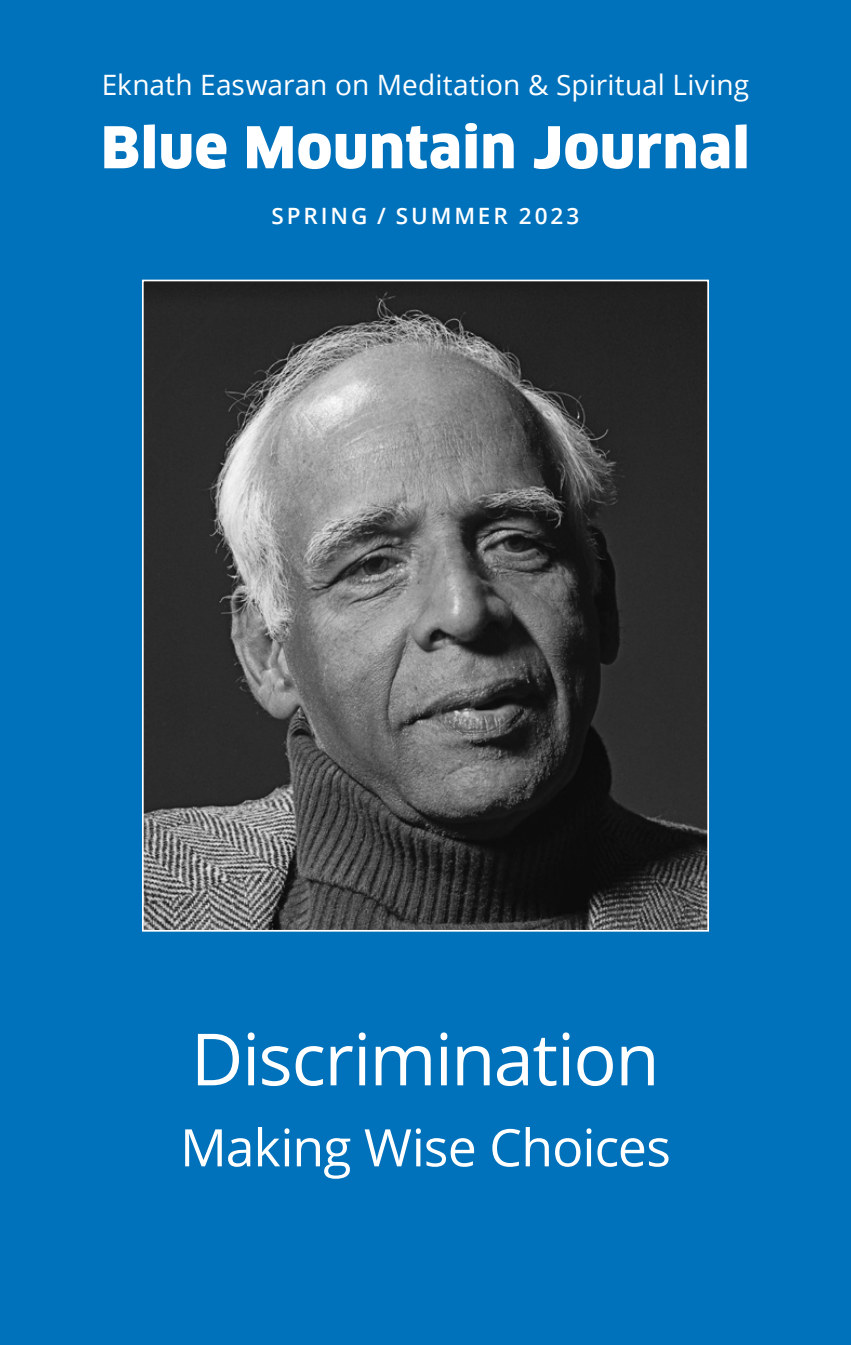
<style>
.page{position:relative;width:851px;height:1345px;background:#fff}
.page>*{position:absolute;margin:0;border:0;box-sizing:border-box;transform-origin:0 0}
.Cover{font:72px "Open Sans";letter-spacing:-.02em;color:#fff}
.Cover_BMJ_Clan_OT{font:900 56.02px "Clan OT";letter-spacing:.01em;color:#fff}
.Cover-2{font:51.75px "Open Sans";letter-spacing:-.02em;color:#fff}
.Cover_pre-title{font:28.12px "Open Sans";color:#fff}
.Cover_issue_season{font:600 22.5px "Open Sans";letter-spacing:.125em;color:#fff}
</style>
<div class="page">
<div style="left:0;top:0;width:850px;height:1345px;background:#0072bc"></div>
<img style="left:145px;top:283px;width:561px;height:645px">
<p class="Cover_pre-title" style="left:102px;top:66px;width:648px">Eknath Easwaran on Meditation &amp; Spiritual Living</p>
<p class="Cover_BMJ_Clan_OT" style="left:101px;top:114px;width:650px">Blue Mountain Journal</p>
<p class="Cover_issue_season" style="left:271px;top:200px;width:309px">SPRING / SUMMER 2023</p>
<p class="Cover" style="left:191px;top:1010px;width:470px">Discrimination</p>
<p class="Cover-2" style="left:180px;top:1112px;width:492px">Making Wise Choices</p>
</div>
